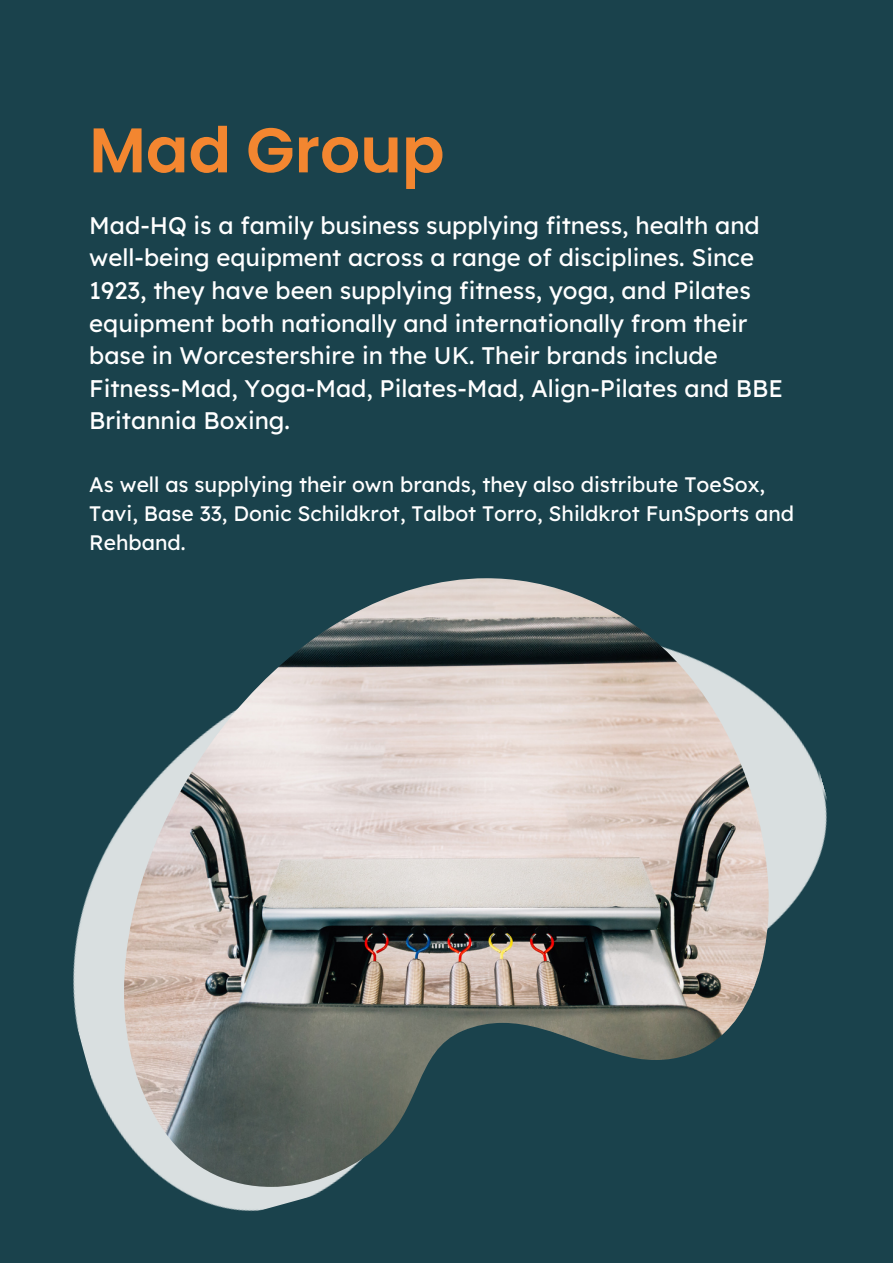
<style>
.page{position:relative;width:893px;height:1264px;background:#fff}
.page>*{position:absolute;margin:0;border:0;box-sizing:border-box;transform-origin:0 0}
.t1{font:600 63px "Poppins";color:#f38630}
.t2{font:24px/32.5px "Lexend";color:#fff}
.t3{font:21px/29.2px "Lexend";color:#fff}
</style>
<div class="page">
<div style="left:0;top:0;width:892px;height:1262px;background:#1a424c"></div>
<img style="left:73px;top:703px;width:754px;height:509px">
<img style="left:124px;top:578px;width:644px;height:608px">
<h1 class="t1" style="left:89px;top:106px;width:357px">Mad Group</h1>
<p class="t2" style="left:89px;top:208px;width:695px">Mad-HQ is a family business supplying fitness, health and well-being equipment across a range of disciplines. Since 1923, they have been supplying fitness, yoga, and Pilates equipment both nationally and internationally from their base in Worcestershire in the UK. Their brands include Fitness-Mad, Yoga-Mad, Pilates-Mad, Align-Pilates and BBE Britannia Boxing.</p>
<p class="t3" style="left:89px;top:469px;width:706px">As well as supplying their own brands, they also distribute ToeSox,<br>Tavi, Base 33, Donic Schildkrot, Talbot Torro, Shildkrot FunSports and<br>Rehband.</p>
</div>
